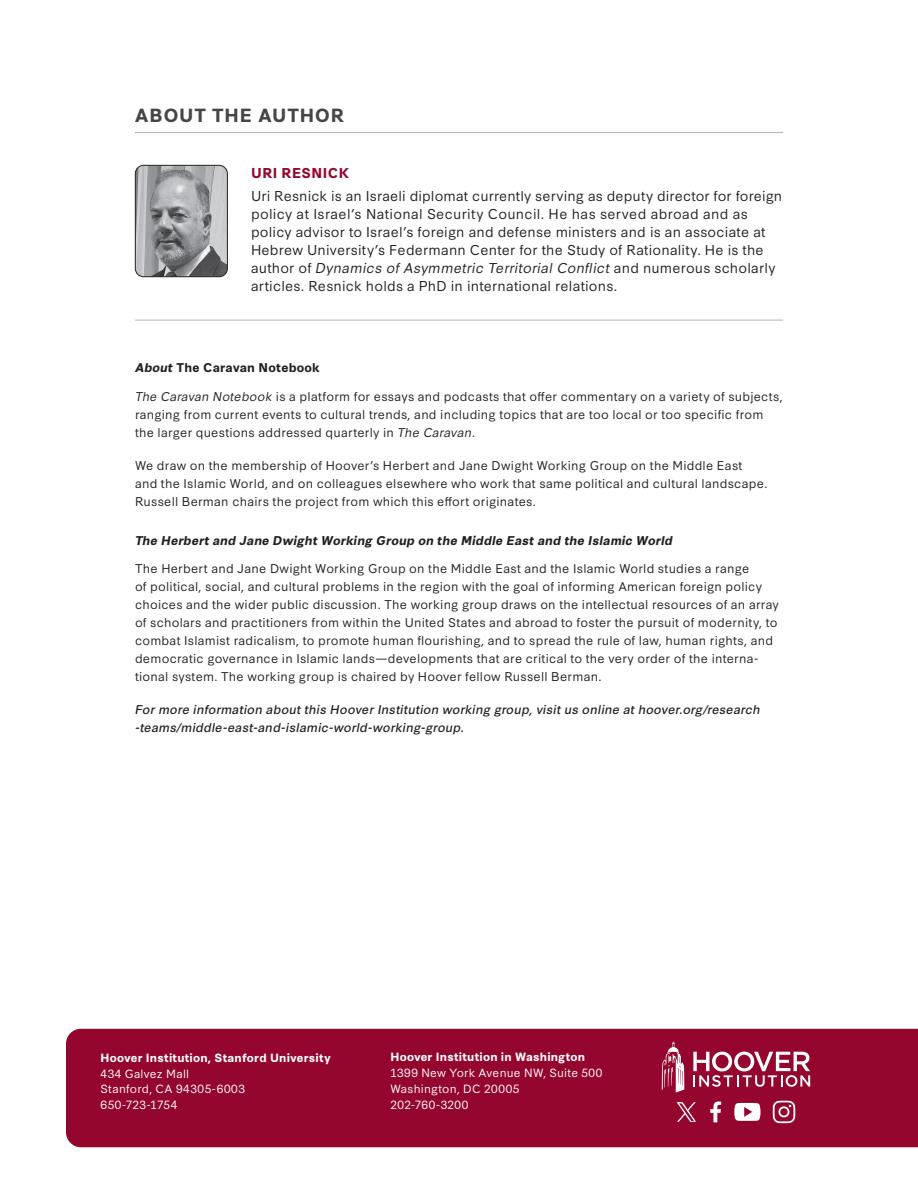
<style>
.page{position:relative;width:918px;height:1188px;background:#fff}
.page>*{position:absolute;margin:0;border:0;box-sizing:border-box;transform-origin:0 0}
.t1{font:700 18px "Synthese";letter-spacing:.04em;color:#454647}
.t2{font:13.5px/18px "Synthese";letter-spacing:.015em;color:#231f20}
.t3{font:700 13.5px "Synthese";letter-spacing:.035em;color:#95062f}
.t4{font:12px/18px "Synthese";letter-spacing:.02em;color:#231f20}
.t5{font:italic 12px/18px "Synthese";letter-spacing:.015em;color:#231f20}
.t6{font:italic 700 12px "Synthese";letter-spacing:.01em;color:#231f20}
.t7{font:700 12px "Synthese";letter-spacing:.015em;color:#231f20}
.t8{font:11.25px/15.8px "Synthese";letter-spacing:.025em;color:#fff}
.t9{font:700 11.25px "Synthese";letter-spacing:.015em;color:#fff}
.s1{font-style:italic}
</style>
<div class="page">
<div style="left:66px;top:1029px;width:852px;height:118px;background:#95062f"></div>
<hr style="left:135px;top:320px;width:648px;height:1px;background:#b6b7bb">
<svg style="left:693px;top:1052px;width:117px;height:35px"></svg>
<svg style="left:662px;top:1042px;width:22px;height:51px"></svg>
<svg style="left:710px;top:1102px;width:11px;height:20px"></svg>
<svg style="left:773px;top:1101px;width:22px;height:22px"></svg>
<svg style="left:734px;top:1103px;width:27px;height:18px"></svg>
<svg style="left:677px;top:1102px;width:19px;height:20px"></svg>
<hr style="left:135px;top:132px;width:648px;height:1px;background:#b6b7bb">
<img style="left:135px;top:165px;width:92px;height:112px">
<div style="left:135px;top:165px;width:93px;height:112px;border:1px solid #231f20;border-radius:8px"></div>
<h4 class="t1" style="left:135px;top:101px;width:211px">ABOUT THE AUTHOR</h4>
<h5 class="t3" style="left:251px;top:162px;width:100px">URI RESNICK</h5>
<p class="t2" style="left:251px;top:185px;width:533px">Uri Resnick is an Israeli diplomat currently serving as deputy director for foreign policy at Israel’s National Security Council. He has served abroad and as policy advisor to Israel’s foreign and defense ministers and is an associate at Hebrew University’s Federmann Center for the Study of Rationality. He is the author of <span class="s1">Dynamics of Asymmetric Territorial Confict</span> and numerous scholarly</p>
<p class="t2" style="left:251px;top:275px;width:368px">articles. Resnick holds a PhD in international relations.</p>
<h6 class="t7" style="left:135px;top:358px;width:187px"><span class="s1">About</span> The Caravan Notebook</h6>
<p class="t4" style="left:135px;top:386px;width:649px"><span class="s1">The Caravan Notebook</span> is a platform for essays and podcasts that ofer commentary on a variety of subjects, ranging from current events to cultural trends, and including topics that are too local or too specifc from the larger questions addressed quarterly in <span class="s1">The Caravan</span>.</p>
<p class="t4" style="left:135px;top:455px;width:634px">We draw on the membership of Hoover’s Herbert and Jane Dwight Working Group on the Middle East and the Islamic World, and on colleagues elsewhere who work that same political and cultural landscape.<br>Russell Berman chairs the project from which this efort originates.</p>
<h6 class="t6" style="left:135px;top:531px;width:539px">The Herbert and Jane Dwight Working Group on the Middle East and the Islamic World</h6>
<p class="t4" style="left:135px;top:559px;width:645px">The Herbert and Jane Dwight Working Group on the Middle East and the Islamic World studies a range<br>of political, social, and cultural problems in the region with the goal of informing American foreign policy choices and the wider public discussion. The working group draws on the intellectual resources of an array of scholars and practitioners from within the United States and abroad to foster the pursuit of modernity, to combat Islamist radicalism, to promote human fourishing, and to spread the rule of law, human rights, and democratic governance in Islamic lands—developments that are critical to the very order of the interna&shy;tional system. The working group is chaired by Hoover fellow Russell Berman.</p>
<p class="t5" style="left:135px;top:700px;width:627px">For more information about this Hoover Institution working group, visit us online at hoover.org/research -teams/middle-east-and-islamic-world-working-group.</p>
<p class="t9" style="left:100px;top:1049px;width:232px">Hoover Institution, Stanford University</p>
<p class="t8" style="left:100px;top:1065px;width:146px">434 Galvez Mall<br>Stanford, CA 94305-6003<br>650-723-1754</p>
<p class="t9" style="left:390px;top:1048px;width:196px">Hoover Institution in Washington</p>
<p class="t8" style="left:390px;top:1064px;width:214px">1399 New York Avenue NW, Suite 500<br>Washington, DC 20005<br>202-760-3200</p>
</div>
